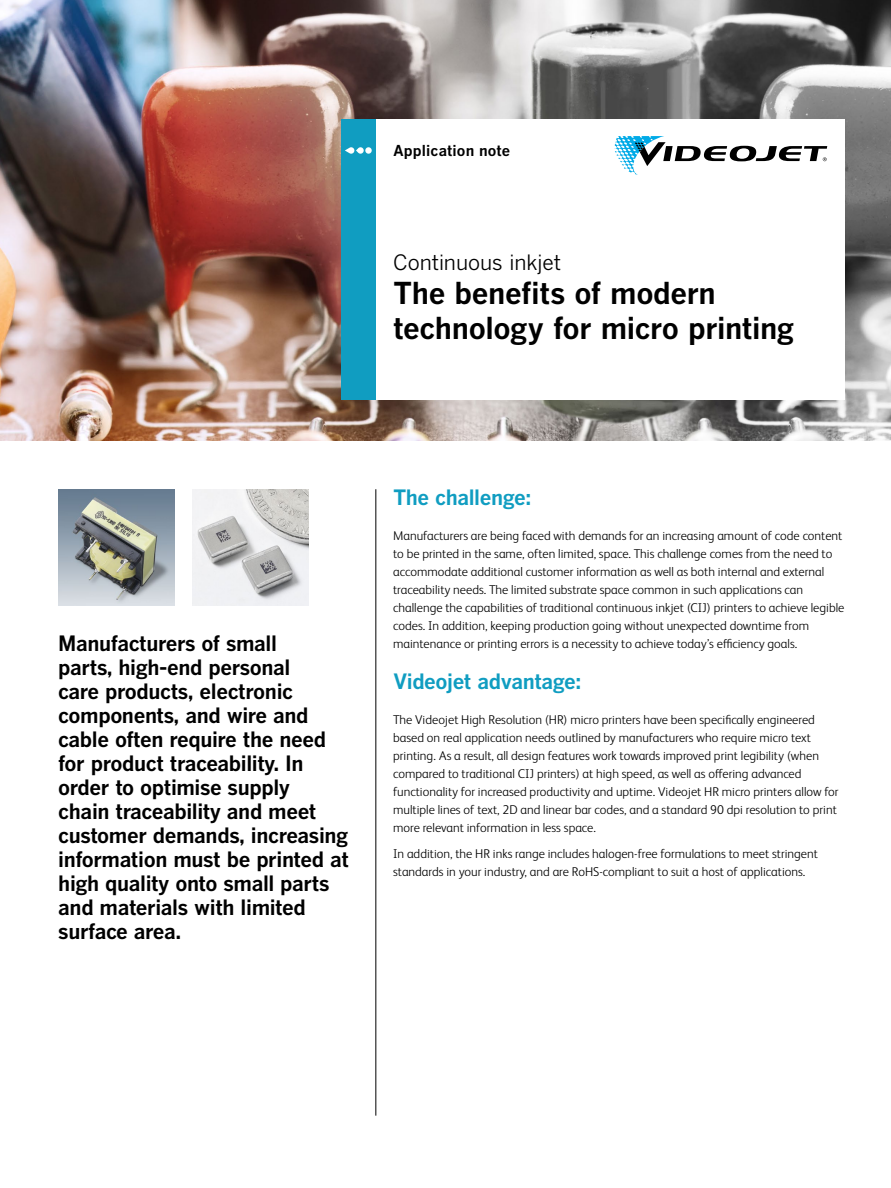
<style>
.page{position:relative;width:891px;height:1188px;background:#fff}
.page>*{position:absolute;margin:0;border:0;box-sizing:border-box;transform-origin:0 0}
.t1{font:700 30px/34.5px "Benton Gothic";letter-spacing:-.015em;color:#000}
.t2{font:700 21px/24px "Benton Gothic";letter-spacing:-.02em;color:#000}
.t3{font:700 21px "Benton Gothic";letter-spacing:-.02em;color:#109dc1}
.t4{font:21px "Benton Gothic";letter-spacing:-.01em;color:#000}
.t5{font:700 15px "Benton Gothic";letter-spacing:.005em;color:#000}
.t6{font:300 12.75px/18px "FS Albert Pro";color:#000}
</style>
<div class="page">
<img style="left:0;top:0;width:891px;height:441px">
<div style="left:376px;top:119px;width:469px;height:281px;background:#fff"></div>
<div style="left:341px;top:119px;width:35px;height:281px;background:#109dc1"></div>
<svg style="left:615px;top:136px;width:212px;height:39px"></svg>
<hr style="left:375px;top:489px;width:1px;height:627px;background:#000">
<img style="left:58px;top:489px;width:117px;height:117px">
<img style="left:192px;top:489px;width:117px;height:117px">
<svg style="left:365px;top:147px;width:7px;height:7px"></svg>
<svg style="left:345px;top:147px;width:19px;height:7px"></svg>
<p class="t5" style="left:393px;top:142px;width:119px">Application note</p>
<h2 class="t4" style="left:393px;top:250px;width:169px">Continuous inkjet</h2>
<h1 class="t1" style="left:393px;top:277px;width:403px">The benefits of modern technology for micro printing</h1>
<p class="t2" style="left:58px;top:631px;width:292px">Manufacturers of small<br>parts, high-end personal<br>care products, electronic components, and wire and cable often require the need for product traceability. In order to optimise supply<br>chain traceability and meet customer demands, increasing information must be printed at high quality onto small parts and materials with limited surface area.</p>
<h2 class="t3" style="left:393px;top:485px;width:140px">The challenge:</h2>
<p class="t6" style="left:393px;top:526px;width:453px">Manufacturers are being faced with demands for an increasing amount of code content to be printed in the same, often limited, space. This challenge comes from the need to accommodate additional customer information as well as both internal and external traceability needs. The limited substrate space common in such applications can challenge the capabilities of traditional continuous inkjet (CIJ) printers to achieve legible codes. In addition, keeping production going without unexpected downtime from maintenance or printing errors is a necessity to achieve today’s efficiency goals.</p>
<h2 class="t3" style="left:393px;top:669px;width:190px">Videojet advantage:</h2>
<p class="t6" style="left:393px;top:710px;width:447px">The Videojet High Resolution (HR) micro printers have been specifically engineered based on real application needs outlined by manufacturers who require micro text printing. As a result, all design features work towards improved print legibility (when compared to traditional CIJ printers) at high speed, as well as offering advanced functionality for increased productivity and uptime. Videojet HR micro printers allow for multiple lines of text, 2D and linear bar codes, and a standard 90 dpi resolution to print more relevant information in less space.</p>
<p class="t6" style="left:393px;top:844px;width:426px">In addition, the HR inks range includes halogen-free formulations to meet stringent standards in your industry, and are RoHS-compliant to suit a host of applications.</p>
</div>
